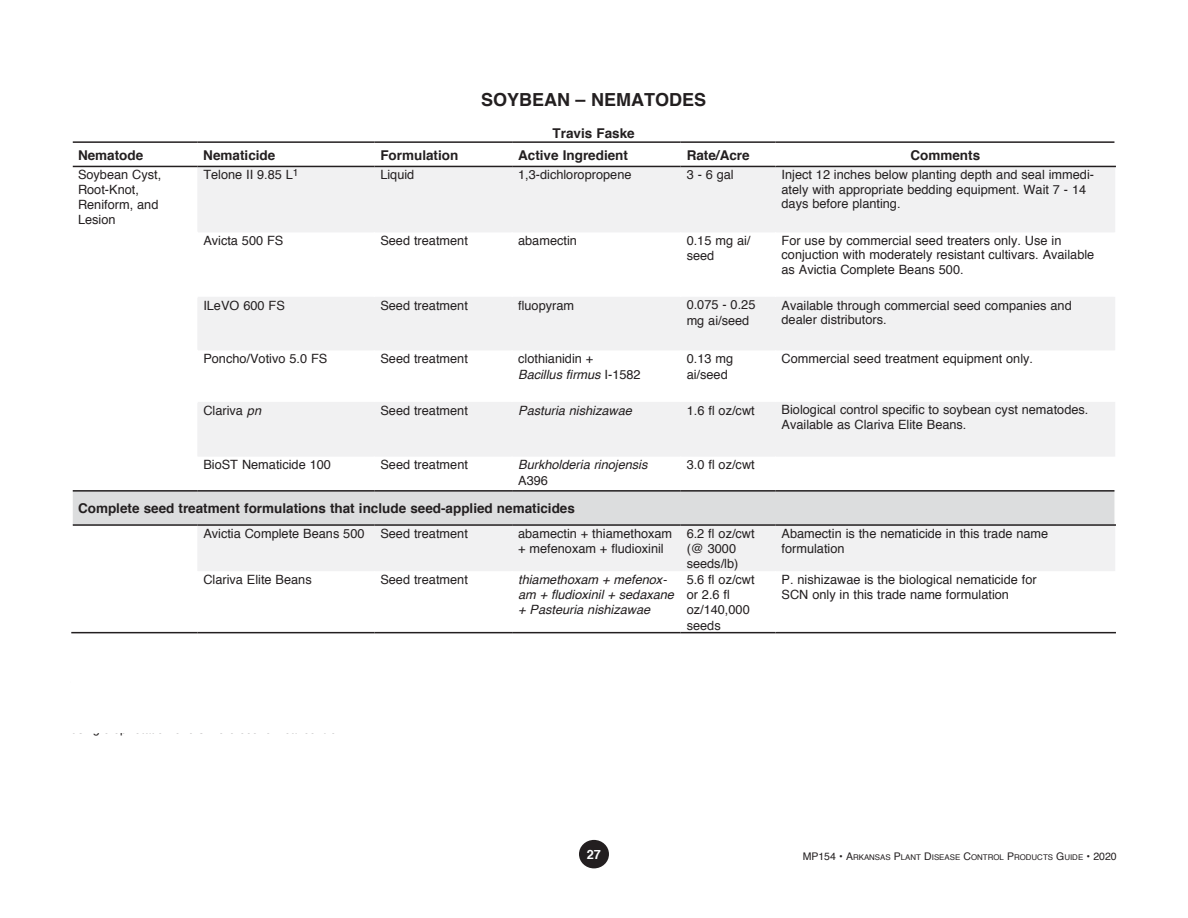
<style>
.page{position:relative;width:1188px;height:918px;background:#fff}
.page>*{position:absolute;margin:0;border:0;box-sizing:border-box;transform-origin:0 0}
.t1{font:700 18px "Helvetica";color:#231f20}
.t2{font:700 13.5px "Helvetica";color:#231f20}
.t3{font:12.75px/14.2px "Helvetica";color:#231f20}
.t4{font:italic 12.75px "Helvetica";color:#231f20}
.t5{font:700 12.75px "Helvetica";color:#fff}
.t6{font:7.8px "Helvetica";color:#231f20}
.s1{font-style:normal}
.s2{font-style:italic}
.s3{font-size:10.5px}
</style>
<div class="page">
<div style="left:579px;top:840px;width:30px;height:28px;background:#231f20;border-radius:50%"></div>
<svg style="left:197px;top:167px;width:918px;height:404px;fill:#f1f1f2"></svg>
<div style="left:72px;top:491px;width:1043px;height:34px;background:#dcddde"></div>
<hr style="left:1114px;top:232px;width:2px;height:65px;background:#fff">
<hr style="left:1114px;top:350px;width:2px;height:52px;background:#fff">
<hr style="left:1114px;top:457px;width:2px;height:34px;background:#fff">
<hr style="left:1114px;top:491px;width:2px;height:33px;background:#fff">
<hr style="left:776px;top:632px;width:340px;height:1px;background:#231f20">
<hr style="left:776px;top:166px;width:340px;height:1px;background:#231f20">
<hr style="left:776px;top:524px;width:340px;height:2px;background:#231f20">
<hr style="left:71px;top:232px;width:127px;height:1px;background:#fff">
<hr style="left:197px;top:233px;width:1px;height:63px;background:#fff">
<hr style="left:374px;top:232px;width:1px;height:65px;background:#fff">
<hr style="left:511px;top:232px;width:2px;height:65px;background:#fff">
<hr style="left:680px;top:232px;width:1px;height:65px;background:#fff">
<hr style="left:775px;top:232px;width:1px;height:65px;background:#fff">
<hr style="left:71px;top:296px;width:127px;height:2px;background:#fff">
<hr style="left:71px;top:350px;width:127px;height:1px;background:#fff">
<hr style="left:197px;top:351px;width:1px;height:50px;background:#fff">
<hr style="left:374px;top:350px;width:1px;height:52px;background:#fff">
<hr style="left:511px;top:350px;width:2px;height:52px;background:#fff">
<hr style="left:680px;top:350px;width:1px;height:52px;background:#fff">
<hr style="left:775px;top:350px;width:1px;height:52px;background:#fff">
<hr style="left:71px;top:401px;width:127px;height:2px;background:#fff">
<hr style="left:197px;top:457px;width:1px;height:33px;background:#fff">
<hr style="left:374px;top:457px;width:1px;height:33px;background:#fff">
<hr style="left:511px;top:457px;width:2px;height:33px;background:#fff">
<hr style="left:680px;top:457px;width:1px;height:33px;background:#fff">
<hr style="left:775px;top:457px;width:1px;height:33px;background:#fff">
<hr style="left:71px;top:491px;width:2px;height:34px;background:#fff">
<hr style="left:73px;top:141px;width:124px;height:2px;background:#231f20">
<hr style="left:197px;top:141px;width:177px;height:2px;background:#231f20">
<hr style="left:374px;top:141px;width:138px;height:2px;background:#231f20">
<hr style="left:512px;top:141px;width:169px;height:2px;background:#231f20">
<hr style="left:681px;top:141px;width:95px;height:2px;background:#231f20">
<hr style="left:776px;top:141px;width:338px;height:2px;background:#231f20">
<hr style="left:73px;top:166px;width:124px;height:1px;background:#231f20">
<hr style="left:73px;top:490px;width:124px;height:2px;background:#231f20">
<hr style="left:197px;top:490px;width:177px;height:2px;background:#231f20">
<hr style="left:374px;top:490px;width:138px;height:2px;background:#231f20">
<hr style="left:512px;top:490px;width:169px;height:2px;background:#231f20">
<hr style="left:681px;top:490px;width:95px;height:2px;background:#231f20">
<hr style="left:776px;top:490px;width:338px;height:2px;background:#231f20">
<hr style="left:73px;top:524px;width:124px;height:2px;background:#231f20">
<hr style="left:71px;top:632px;width:126px;height:1px;background:#231f20">
<hr style="left:197px;top:632px;width:177px;height:1px;background:#231f20">
<hr style="left:374px;top:632px;width:138px;height:1px;background:#231f20">
<hr style="left:512px;top:632px;width:169px;height:1px;background:#231f20">
<hr style="left:681px;top:632px;width:95px;height:1px;background:#231f20">
<hr style="left:197px;top:166px;width:177px;height:1px;background:#231f20">
<hr style="left:374px;top:166px;width:138px;height:1px;background:#231f20">
<hr style="left:512px;top:166px;width:169px;height:1px;background:#231f20">
<hr style="left:681px;top:166px;width:95px;height:1px;background:#231f20">
<hr style="left:197px;top:524px;width:177px;height:2px;background:#231f20">
<hr style="left:374px;top:524px;width:138px;height:2px;background:#231f20">
<hr style="left:512px;top:524px;width:169px;height:2px;background:#231f20">
<hr style="left:681px;top:524px;width:95px;height:2px;background:#231f20">
<h1 class="t1" style="left:481px;top:85px;width:227px">SOYBEAN – NEMATODES</h1>
<h1 class="t2" style="left:553px;top:122px;width:84px">Travis Faske</h1>
<p class="t2" style="left:78px;top:144px;width:67px">Nematode</p>
<p class="t2" style="left:203px;top:144px;width:74px">Nematicide</p>
<p class="t2" style="left:380px;top:145px;width:80px">Formulation</p>
<p class="t2" style="left:518px;top:145px;width:111px">Active Ingredient</p>
<p class="t2" style="left:687px;top:145px;width:65px">Rate/Acre</p>
<p class="t2" style="left:910px;top:145px;width:71px">Comments</p>
<p class="t3" style="left:78px;top:168px;width:85px">Soybean Cyst,</p>
<p class="t3" style="left:203px;top:168px;width:97px">Telone II 9.85 L<sup>1</sup></p>
<p class="t3" style="left:380px;top:168px;width:36px">Liquid</p>
<p class="t3" style="left:518px;top:168px;width:115px">1,3-dichloropropene</p>
<p class="t3" style="left:687px;top:168px;width:49px">3 - 6 gal</p>
<p class="t3" style="left:782px;top:168px;width:314px">Inject 12 inches below planting depth and seal immedi-</p>
<p class="t3" style="left:78px;top:182px;width:62px">Root-Knot,</p>
<p class="t3" style="left:782px;top:182px;width:306px">ately with appropriate bedding equipment. Wait 7 - 14</p>
<p class="t3" style="left:78px;top:198px;width:82px">Reniform, and</p>
<p class="t3" style="left:782px;top:197px;width:121px">days before planting.</p>
<p class="t3" style="left:78px;top:213px;width:39px">Lesion</p>
<p class="t3" style="left:203px;top:234px;width:82px">Avicta 500 FS</p>
<p class="t3" style="left:380px;top:234px;width:89px">Seed treatment</p>
<p class="t3" style="left:518px;top:234px;width:60px">abamectin</p>
<p class="t3" style="left:687px;top:234px;width:65px">0.15 mg ai/</p>
<p class="t3" style="left:782px;top:234px;width:281px">For use by commercial seed treaters only. Use in</p>
<p class="t3" style="left:687px;top:249px;width:29px">seed</p>
<p class="t3" style="left:782px;top:248px;width:314px">conjuction with moderately resistant cultivars. Available as Avictia Complete Beans 500.</p>
<p class="t3" style="left:203px;top:298px;width:83px">ILeVO 600 FS</p>
<p class="t3" style="left:380px;top:298px;width:89px">Seed treatment</p>
<p class="t3" style="left:518px;top:298px;width:57px">fluopyram</p>
<p class="t3" style="left:687px;top:298px;width:70px">0.075 - 0.25</p>
<p class="t3" style="left:782px;top:298px;width:292px">Available through commercial seed companies and</p>
<p class="t3" style="left:687px;top:313px;width:64px">mg ai/seed</p>
<p class="t3" style="left:782px;top:313px;width:107px">dealer distributors.</p>
<p class="t3" style="left:203px;top:352px;width:126px">Poncho/Votivo 5.0 FS</p>
<p class="t3" style="left:380px;top:352px;width:89px">Seed treatment</p>
<p class="t3" style="left:518px;top:352px;width:77px">clothianidin +</p>
<p class="t3" style="left:687px;top:352px;width:48px">0.13 mg</p>
<p class="t3" style="left:782px;top:352px;width:253px">Commercial seed treatment equipment only.</p>
<p class="t4" style="left:518px;top:364px;width:124px">Bacillus firmus <span class="s1">I-1582</span></p>
<p class="t3" style="left:687px;top:367px;width:43px">ai/seed</p>
<p class="t3" style="left:203px;top:404px;width:59px">Clariva <span class="s2">pn</span></p>
<p class="t3" style="left:380px;top:404px;width:89px">Seed treatment</p>
<p class="t4" style="left:518px;top:400px;width:115px">Pasturia nishizawae</p>
<p class="t3" style="left:687px;top:404px;width:70px">1.6 fl oz/cwt</p>
<p class="t3" style="left:782px;top:403px;width:308px">Biological control specific to soybean cyst nematodes.<br>Available as Clariva Elite Beans.</p>
<p class="t3" style="left:203px;top:458px;width:129px">BioST Nematicide 100</p>
<p class="t3" style="left:380px;top:458px;width:89px">Seed treatment</p>
<p class="t4" style="left:518px;top:455px;width:131px">Burkholderia rinojensis</p>
<p class="t3" style="left:687px;top:458px;width:70px">3.0 fl oz/cwt</p>
<p class="t3" style="left:518px;top:473px;width:31px">A396</p>
<p class="t2" style="left:78px;top:497px;width:498px">Complete seed treatment formulations that include seed-applied nematicides</p>
<p class="t3" style="left:203px;top:526px;width:266px">Avictia Complete Beans 500 Seed treatment</p>
<p class="t3" style="left:518px;top:526px;width:238px">abamectin + thiamethoxam 6.2 fl oz/cwt</p>
<p class="t3" style="left:782px;top:526px;width:268px">Abamectin is the nematicide in this trade name</p>
<p class="t3" style="left:518px;top:542px;width:147px">+ mefenoxam + fludioxinil</p>
<p class="t3" style="left:687px;top:542px;width:51px">(@ 3000</p>
<p class="t3" style="left:782px;top:542px;width:65px">formulation</p>
<p class="t3" style="left:687px;top:557px;width:53px">seeds/lb)</p>
<p class="t3" style="left:203px;top:573px;width:110px">Clariva Elite Beans</p>
<p class="t3" style="left:380px;top:573px;width:89px">Seed treatment</p>
<p class="t4" style="left:518px;top:569px;width:150px">thiamethoxam + mefenox-</p>
<p class="t3" style="left:687px;top:573px;width:70px">5.6 fl oz/cwt</p>
<p class="t3" style="left:782px;top:573px;width:257px">P. nishizawae is the biological nematicide for</p>
<p class="t4" style="left:518px;top:585px;width:213px">am + fludioxinil + sedaxane <span class="s1">or 2.6 fl</span></p>
<p class="t3" style="left:782px;top:588px;width:229px">SCN only in this trade name formulation</p>
<p class="t4" style="left:518px;top:600px;width:134px">+ Pasteuria nishizawae</p>
<p class="t3" style="left:687px;top:603px;width:65px;line-height:15.3px">oz/140,000 seeds</p>
<p class="t5" style="left:587px;top:844px;width:16px">27</p>
<p class="t6" style="left:803px;top:851px;width:315px"><span class="s3">MP154 • A</span>RKANSAS <span class="s3">P</span>LANT <span class="s3">D</span>ISEASE <span class="s3">C</span>ONTROL <span class="s3">P</span>RODUCTS <span class="s3">G</span>UIDE <span class="s3">• 2020</span></p>
</div>
